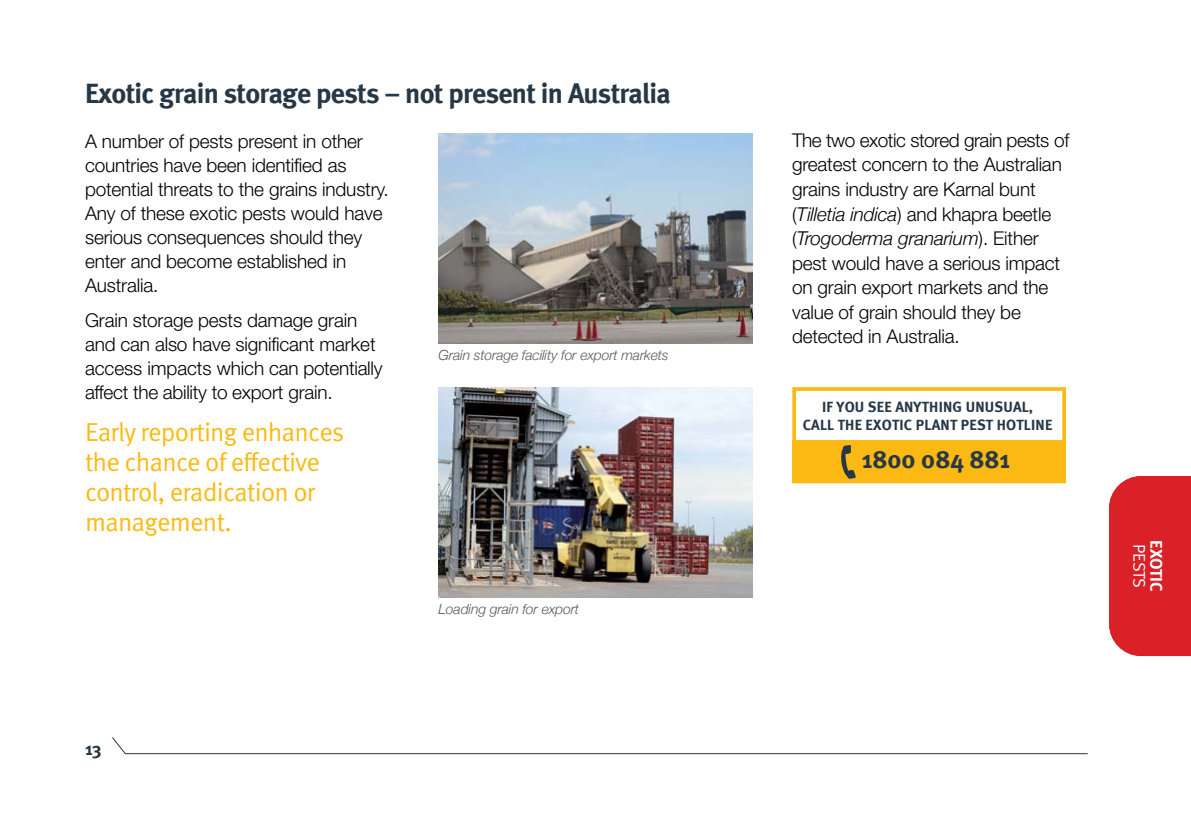
<style>
.page{position:relative;width:1191px;height:840px;background:#fff}
.page>*{position:absolute;margin:0;border:0;box-sizing:border-box;transform-origin:0 0}
.t1{font:700 28px "Meta";letter-spacing:-.025em;color:#263746}
.t2{font:26px/30px "Meta OT Norm";letter-spacing:-.03em;color:#fdb913}
.t3{font:700 25.2px "Meta";color:#263746}
.t4{font:300 19px/24px "Helvetica Neue LT Std";letter-spacing:-.01em;color:#000}
.t5{font:italic 300 19px "Helvetica Neue";letter-spacing:-.01em;color:#000}
.t6{font:700 18px "Meta";color:#263746}
.t7{font:700 17px "Meta";color:#fff}
.t8{font:17px "Meta OT Norm";color:#fff}
.t9{font:700 14.8px/18.6px "Meta";letter-spacing:.015em;color:#263746;text-align:center}
.t10{font:italic 300 14px "Helvetica Neue";letter-spacing:-.01em;color:#58595b}
.s1{font-family:"Helvetica Neue";font-style:italic}
.s2{font-family:"Helvetica Neue LT Std";font-style:normal}
</style>
<div class="page">
<svg style="left:112px;top:737px;width:976px;height:17px"></svg>
<div style="left:792px;top:387px;width:274px;height:96px;border:4px solid #fdb913"></div>
<div style="left:792px;top:440px;width:272px;height:43px;background:#fdb913"></div>
<svg style="left:841px;top:445px;width:15px;height:33px"></svg>
<div style="left:1109px;top:476px;width:82px;height:179px;background:#da2128"></div>
<img style="left:438px;top:133px;width:314px;height:210px">
<img style="left:438px;top:387px;width:314px;height:210px">
<h1 class="t1" style="left:85px;top:77px;width:587px">Exotic grain storage pests – not present in Australia</h1>
<p class="t4" style="left:85px;top:128px;width:305px">A number of pests present in other countries have been identified as potential threats to the grains industry.<br>Any of these exotic pests would have serious consequences should they enter and become established in<br>Australia.</p>
<p class="t4" style="left:85px;top:308px;width:299px">Grain storage pests damage grain and can also have significant market access impacts which can potentially affect the ability to export grain.</p>
<h2 class="t2" style="left:85px;top:416px;width:261px">Early reporting enhances the chance of effective control, eradication or management.</h2>
<p class="t6" style="left:85px;top:737px;width:18px">13</p>
<p class="t10" style="left:438px;top:344px;width:231px">Grain storage facility for export markets</p>
<p class="t10" style="left:438px;top:597px;width:142px">Loading grain for export</p>
<p class="t4" style="left:792px;top:127px;width:279px">The two exotic stored grain pests of greatest concern to the Australian grains industry are Karnal bunt (<span class="s1">Tilletia indica</span>) and khapra beetle</p>
<p class="t5" style="left:792px;top:223px;width:248px"><span class="s2">(</span>Trogoderma granarium<span class="s2">). Either</span></p>
<p class="t4" style="left:792px;top:250px;width:269px">pest would have a serious impact on grain export markets and the value of grain should they be detected in Australia.</p>
<p class="t9" style="left:802px;top:396px;width:251px">IF YOU SEE ANYTHING UNUSUAL,<br>CALL THE EXOTIC PLANT PEST HOTLINE</p>
<h3 class="t3" style="left:862px;top:444px;width:150px">1800 084 881</h3>
<p class="t8" style="left:1149px;top:544px;width:45px;rotate:90deg">PESTS</p>
<p class="t7" style="left:1166px;top:540px;width:53px;rotate:90deg">EXOTIC</p>
</div>
